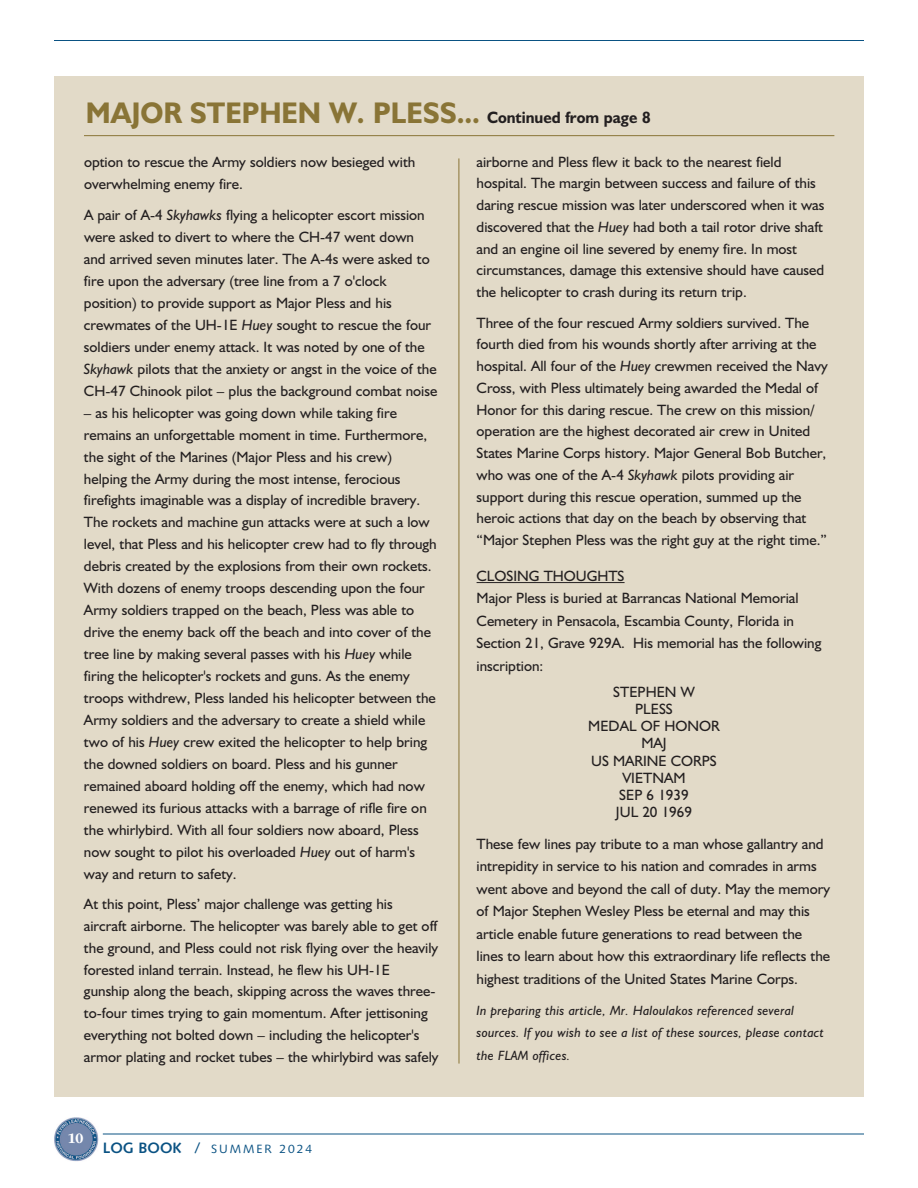
<style>
.page{position:relative;width:918px;height:1188px;background:#fff}
.page>*{position:absolute;margin:0;border:0;box-sizing:border-box;transform-origin:0 0}
.t1{font:700 30px "Humanist 521 BT";color:#897436;scale:.95 1}
.t2{font:15px/21.8px "Humanist 521 BT";color:#231f20}
.t3{font:700 15px "Garamond";color:#fff}
.t4{font:italic 13.5px/22.5px "Humanist 521 BT";letter-spacing:.015em;color:#231f20}
.t5{font:12px "Syntax";letter-spacing:.165em;color:#0a5283}
.s1{font-size:16.5px;color:#231f20}
.s2{font-style:italic}
.s3{font-weight:700;font-size:15px}
.s4{font-size:15px}
</style>
<div class="page">
<div style="left:54px;top:76px;width:810px;height:1020px;background:#e2dac8"></div>
<hr style="left:459px;top:158px;width:1px;height:906px;background:#897436">
<hr style="left:84px;top:135px;width:750px;height:1px;background:#897436">
<img style="left:54px;top:1117px;width:45px;height:44px">
<hr style="left:103px;top:1134px;width:761px;height:1px;background:#0a5283">
<hr style="left:54px;top:40px;width:810px;height:1px;background:#0a5283">
<hr style="left:477px;top:582px;width:148px;height:1px;background:#231f20">
<h1 class="t1" style="left:86px;top:102px;width:596px">MAJOR STEPHEN W. PLESS... <span class="s1">Continued from page 8</span></h1>
<p class="t2" style="left:84px;top:152px;width:333px;line-height:22.5px">option to rescue the Army soldiers now besieged with overwhelming enemy fire.</p>
<p class="t2" style="left:84px;top:205px;width:355px">A pair of A-4 <span class="s2">Skyhawks</span> flying a helicopter escort mission were asked to divert to where the CH-47 went down and arrived seven minutes later. The A-4s were asked to fire upon the adversary (tree line from a 7 o'clock position) to provide support as Major Pless and his crewmates of the UH-1E <span class="s2">Huey</span> sought to rescue the four soldiers under enemy attack. It was noted by one of the <span class="s2">Skyhawk</span> pilots that the anxiety or angst in the voice of the CH-47 Chinook pilot – plus the background combat noise</p>
<p class="t2" style="left:84px;top:403px;width:354px">– as his helicopter was going down while taking fire remains an unforgettable moment in time. Furthermore, the sight of the Marines (Major Pless and his crew) helping the Army during the most intense, ferocious firefights imaginable was a display of incredible bravery.<br>The rockets and machine gun attacks were at such a low level, that Pless and his helicopter crew had to fly through debris created by the explosions from their own rockets.<br>With dozens of enemy troops descending upon the four Army soldiers trapped on the beach, Pless was able to drive the enemy back off the beach and into cover of the tree line by making several passes with his <span class="s2">Huey</span> while firing the helicopter's rockets and guns. As the enemy troops withdrew, Pless landed his helicopter between the Army soldiers and the adversary to create a shield while two of his <span class="s2">Huey</span> crew exited the helicopter to help bring the downed soldiers on board. Pless and his gunner remained aboard holding off the enemy, which had now renewed its furious attacks with a barrage of rifle fire on the whirlybird. With all four soldiers now aboard, Pless now sought to pilot his overloaded <span class="s2">Huey</span> out of harm's way and return to safety.</p>
<p class="t2" style="left:84px;top:895px;width:356px">At this point, Pless’ major challenge was getting his aircraft airborne. The helicopter was barely able to get off the ground, and Pless could not risk flying over the heavily forested inland terrain. Instead, he flew his UH-1E gunship along the beach, skipping across the waves three&shy;to-four times trying to gain momentum. After jettisoning everything not bolted down – including the helicopter's armor plating and rocket tubes – the whirlybird was safely</p>
<p class="t3" style="left:68px;top:1129px;width:17px">10</p>
<p class="t5" style="left:103px;top:1144px;width:211px"><span class="s3">LOG BOOK</span> <span class="s4">/</span> SUMMER 2024</p>
<p class="t2" style="left:477px;top:152px;width:349px">airborne and Pless flew it back to the nearest field hospital. The margin between success and failure of this daring rescue mission was later underscored when it was discovered that the <span class="s2">Huey</span> had both a tail rotor drive shaft and an engine oil line severed by enemy fire. In most circumstances, damage this extensive should have caused the helicopter to crash during its return trip.</p>
<p class="t2" style="left:477px;top:313px;width:353px">Three of the four rescued Army soldiers survived. The fourth died from his wounds shortly after arriving at the hospital. All four of the <span class="s2">Huey</span> crewmen received the Navy Cross, with Pless ultimately being awarded the Medal of Honor for this daring rescue. The crew on this mission/ operation are the highest decorated air crew in United States Marine Corps history. Major General Bob Butcher, who was one of the A-4 <span class="s2">Skyhawk</span> pilots providing air support during this rescue operation, summed up the heroic actions that day on the beach by observing that “Major Stephen Pless was the right guy at the right time.”</p>
<p class="t2" style="left:477px;top:566px;width:346px;line-height:22.5px">CLOSING THOUGHTS<br>Major Pless is buried at Barrancas National Memorial Cemetery in Pensacola, Escambia County, Florida in Section 21, Grave 929A. His memorial has the following inscription:</p>
<p class="t2" style="left:588px;top:685px;width:133px;line-height:17.2px;text-align:center">STEPHEN W<br>PLESS<br>MEDAL OF HONOR<br>MAJ<br>US MARINE CORPS<br>VIETNAM<br>SEP 6 1939<br>JUL 20 1969</p>
<p class="t2" style="left:477px;top:834px;width:355px;line-height:22.5px">These few lines pay tribute to a man whose gallantry and intrepidity in service to his nation and comrades in arms went above and beyond the call of duty. May the memory of Major Stephen Wesley Pless be eternal and may this article enable future generations to read between the lines to learn about how this extraordinary life reflects the highest traditions of the United States Marine Corps.</p>
<p class="t4" style="left:477px;top:1000px;width:349px">In preparing this article, Mr. Haloulakos referenced several sources. If you wish to see a list of these sources, please contact the FLAM offices.</p>
</div>
